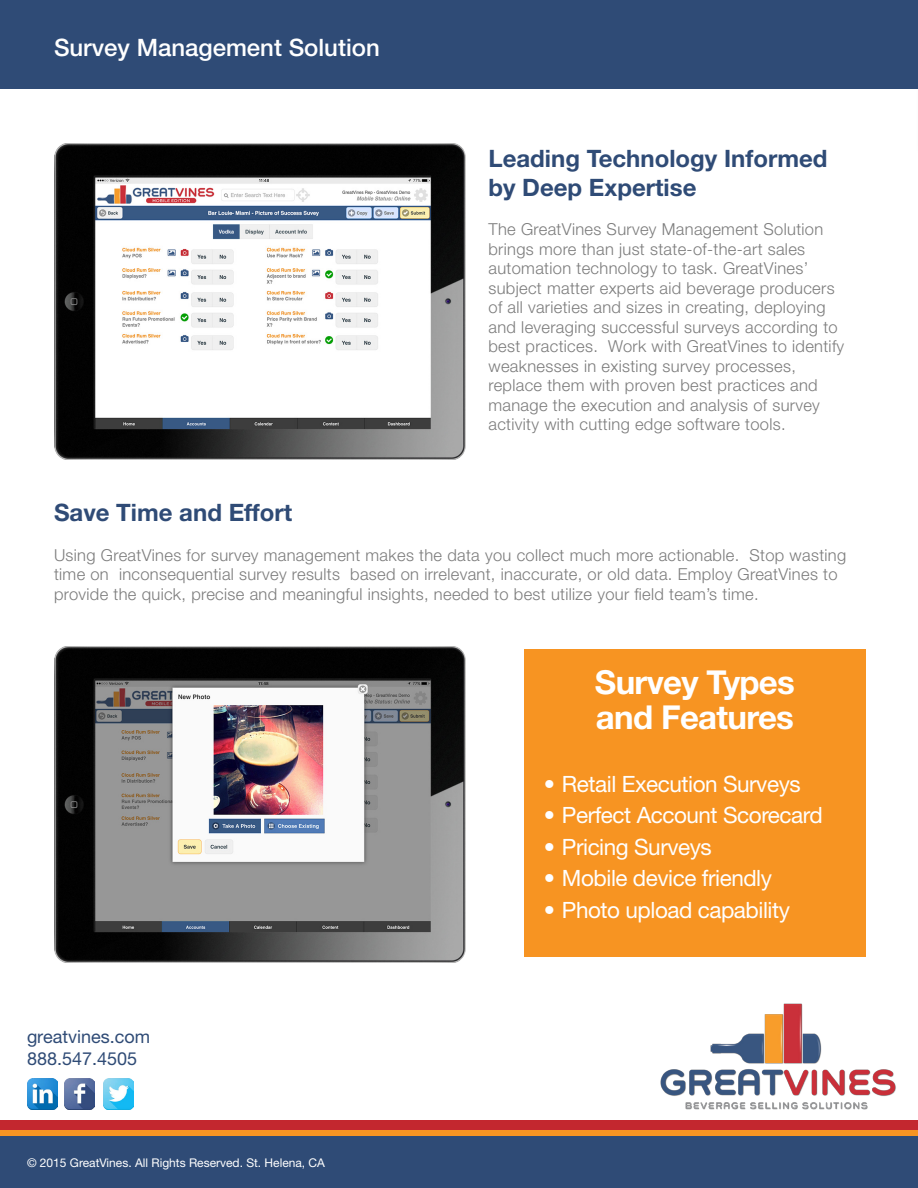
<style>
.page{position:relative;width:918px;height:1188px;background:#fff}
.page>*{position:absolute;margin:0;border:0;box-sizing:border-box;transform-origin:0 0}
.t1{font:700 33px "Helvetica Neue";letter-spacing:-.02em;color:#fff}
.t2{font:700 24px/28.8px "Helvetica Neue";color:#2f4b76}
.t3{font:500 24px "Helvetica Neue";color:#fff}
.t4{font:22.5px "Helvetica Neue";letter-spacing:-.02em;color:#fff}
.t5{font:18px "Helvetica Neue";color:#2f4b76}
.t6{font:300 16.5px/19.5px "Helvetica Neue";letter-spacing:.02em;color:#7c7c7c}
.t7{font:12px "Helvetica Neue";color:#fff}
</style>
<div class="page">
<div style="left:1px;top:1134px;width:917px;height:54px;background:#2f4b76"></div>
<div style="left:1px;top:1130px;width:917px;height:6px;background:#f79422"></div>
<div style="left:1px;top:1120px;width:917px;height:10px;background:#c3272f"></div>
<img style="left:660px;top:1003px;width:236px;height:107px">
<img style="left:64px;top:1079px;width:31px;height:31px">
<img style="left:27px;top:1079px;width:30px;height:31px">
<img style="left:104px;top:1079px;width:30px;height:31px">
<div style="left:0;top:0;width:918px;height:88px;background:#2f4b76"></div>
<div style="left:524px;top:649px;width:342px;height:308px;background:#f79422"></div>
<img style="left:54px;top:144px;width:411px;height:316px">
<img style="left:54px;top:646px;width:411px;height:316px">
<p class="t3" style="left:54px;top:33px;width:327px">Survey Management Solution</p>
<p class="t2" style="left:489px;top:144px;width:341px">Leading Technology Informed by Deep Expertise</p>
<p class="t6" style="left:489px;top:219px;width:357px">The GreatVines Survey Management Solution brings more than just state-of-the-art sales automation technology to task. GreatVines’ subject matter experts aid beverage producers of all varieties and sizes in creating, deploying and leveraging successful surveys according to best practices. Work with GreatVines to identify weaknesses in existing survey processes, replace them with proven best practices and manage the execution and analysis of survey activity with cutting edge software tools.</p>
<p class="t2" style="left:54px;top:498px;width:240px">Save Time and Effort</p>
<p class="t6" style="left:54px;top:545px;width:794px">Using GreatVines for survey management makes the data you collect much more actionable. Stop wasting time on inconsequential survey results based on irrelevant, inaccurate, or old data. Employ GreatVines to provide the quick, precise and meaningful insights, needed to best utilize your field team’s time.</p>
<p class="t1" style="left:595px;top:662px;width:202px">Survey Types</p>
<p class="t1" style="left:596px;top:697px;width:200px">and Features</p>
<p class="t5" style="left:27px;top:1026px;width:125px">greatvines.com</p>
<p class="t5" style="left:27px;top:1048px;width:112px">888.547.4505</p>
<p class="t7" style="left:27px;top:1156px;width:300px">© 2015 GreatVines. All Rights Reserved. St. Helena, CA</p>
<p class="t4" style="left:544px;top:770px;width:258px">• Retail Execution Surveys</p>
<p class="t4" style="left:544px;top:802px;width:280px">• Perfect Account Scorecard</p>
<p class="t4" style="left:544px;top:833px;width:169px">• Pricing Surveys</p>
<p class="t4" style="left:544px;top:865px;width:230px">• Mobile device friendly</p>
<p class="t4" style="left:544px;top:896px;width:248px">• Photo upload capability</p>
</div>
